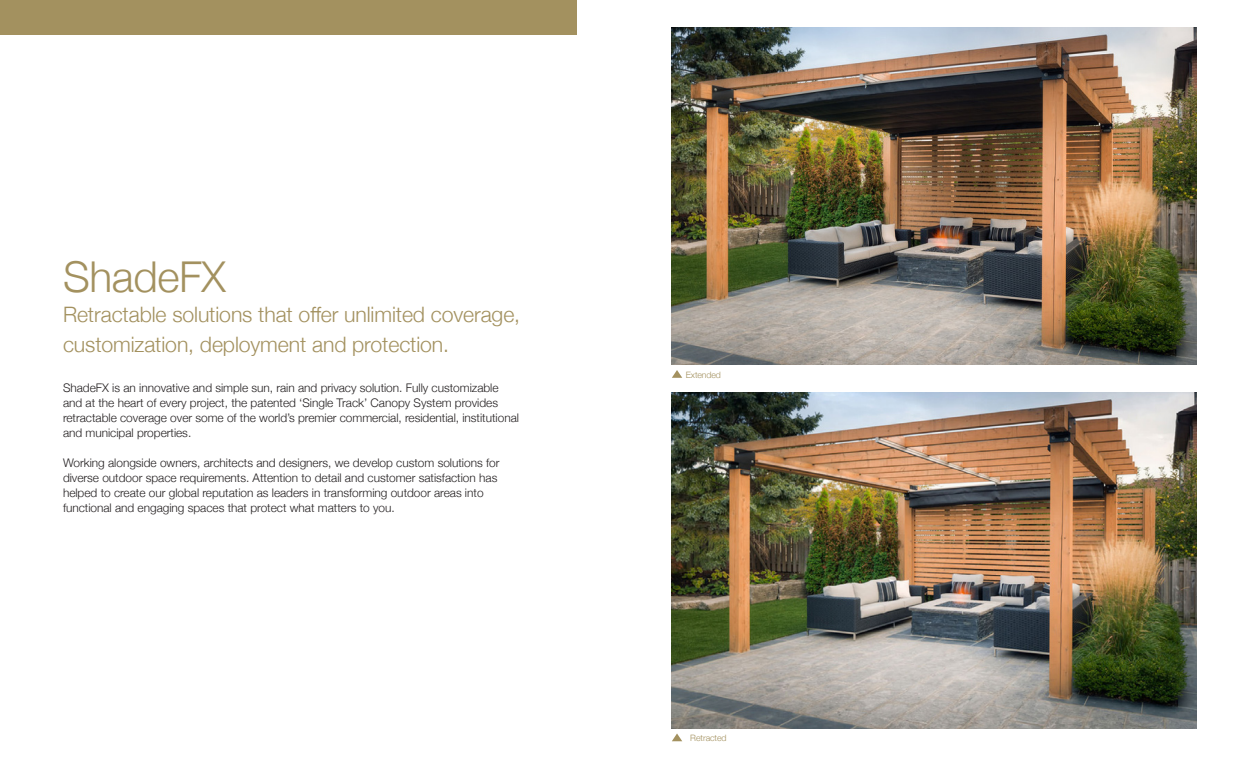
<style>
.page{position:relative;width:1260px;height:765px;background:#fff}
.page>*{position:absolute;margin:0;border:0;box-sizing:border-box;transform-origin:0 0}
.t1{font:300 42.5px "Helvetica Neue";letter-spacing:-.01em;color:#a3915f}
.t2{font:300 21.25px/30px "Helvetica Neue";letter-spacing:-.005em;color:#a3915f}
.t3{font:300 11.88px/15px "Helvetica Neue";color:#231f20}
.t4{font:300 8.75px "Helvetica Neue";letter-spacing:-.01em;color:#a3915f}
</style>
<div class="page">
<div style="left:0;top:0;width:577px;height:35px;background:#a3915f"></div>
<svg style="left:672px;top:733px;width:10px;height:8px"></svg>
<img style="left:672px;top:28px;width:525px;height:336px">
<img style="left:672px;top:392px;width:525px;height:337px">
<svg style="left:672px;top:370px;width:10px;height:8px"></svg>
<p class="t1" style="left:63px;top:242px;width:165px">ShadeFX</p>
<p class="t2" style="left:63px;top:297px;width:459px">Retractable solutions that offer unlimited coverage, customization, deployment and protection.</p>
<p class="t3" style="left:63px;top:380px;width:458px">ShadeFX is an innovative and simple sun, rain and privacy solution. Fully customizable and at the heart of every project, the patented ‘Single Track’ Canopy System provides retractable coverage over some of the world’s premier commercial, residential, institutional and municipal properties.</p>
<p class="t3" style="left:63px;top:455px;width:438px">Working alongside owners, architects and designers, we develop custom solutions for diverse outdoor space requirements. Attention to detail and customer satisfaction has helped to create our global reputation as leaders in transforming outdoor areas into functional and engaging spaces that protect what matters to you.</p>
<p class="t4" style="left:686px;top:368px;width:37px">Extended</p>
<p class="t4" style="left:690px;top:731px;width:38px">Retracted</p>
</div>
